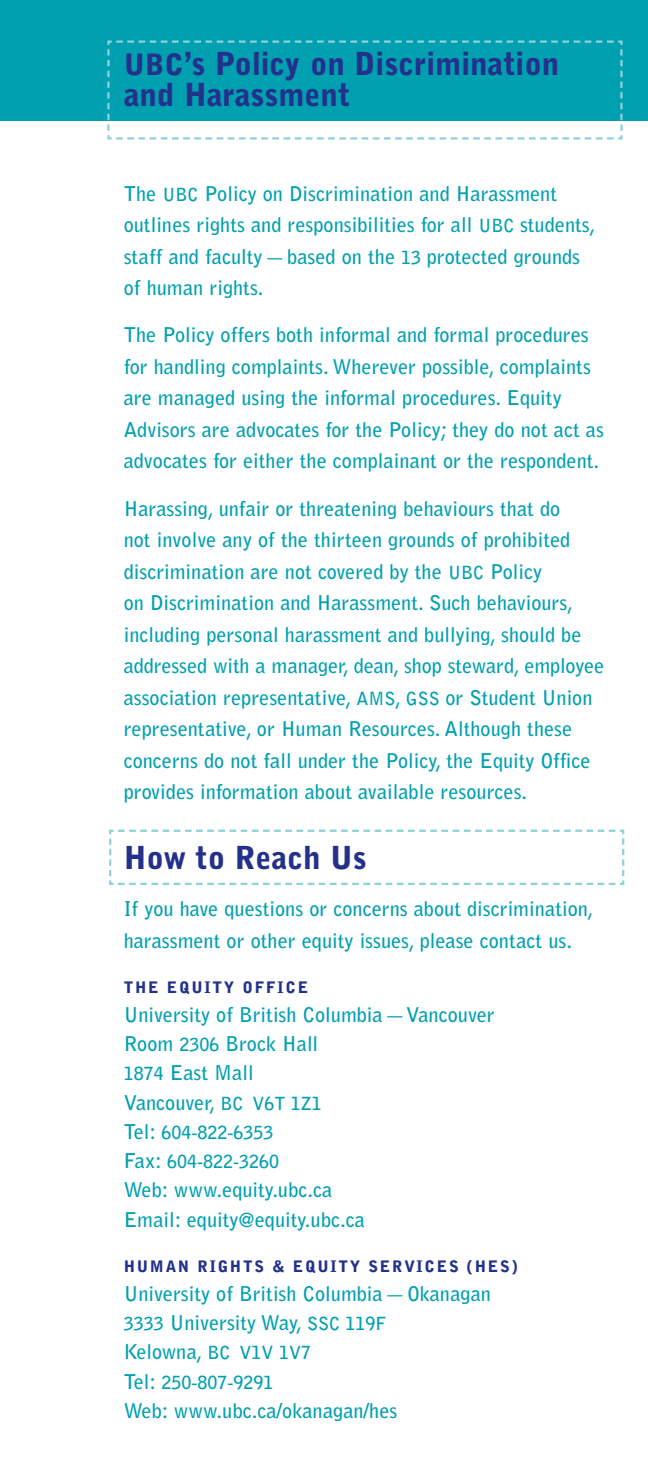
<style>
.page{position:relative;width:648px;height:1458px;background:#fff}
.page>*{position:absolute;margin:0;border:0;box-sizing:border-box;transform-origin:0 0}
.t1{font:900 31.5px/31.5px "Bell Gothic";color:#24318b}
.t2{font:700 20.25px/31.5px "Bell Gothic";color:#00a0b0}
.t3{font:700 18px/29.2px "Bell Gothic";color:#00a0b0}
.t4{font:900 15.75px "Bell Gothic";letter-spacing:.11em;color:#24318b}
.s1{font-size:29.25px}
.s2{font-size:18px}
.s3{font-size:20.25px}
</style>
<div class="page">
<div style="left:0;top:0;width:648px;height:121px;background:#00a0b0"></div>
<svg style="left:107px;top:40px;width:516px;height:100px"></svg>
<svg style="left:109px;top:829px;width:516px;height:56px"></svg>
<h1 class="t1" style="left:124px;top:50px;width:437px"><span class="s1">UBC</span>’s Policy on Discrimination and Harassment</h1>
<p class="t2" style="left:124px;top:179px;width:473px">The <span class="s2">UBC</span> Policy on Discrimination and Harassment outlines rights and responsibilities for all <span class="s2">UBC</span> students, staff and faculty—based on the <span class="s2">13</span> protected grounds of human rights.</p>
<p class="t2" style="left:124px;top:321px;width:482px">The Policy offers both informal and formal procedures for handling complaints. Wherever possible, complaints are managed using the informal procedures. Equity Advisors are advocates for the Policy; they do not act as advocates for either the complainant or the respondent.</p>
<p class="t2" style="left:124px;top:494px;width:482px">Harassing, unfair or threatening behaviours that do<br>not involve any of the thirteen grounds of prohibited discrimination are not covered by the <span class="s2">UBC</span> Policy<br>on Discrimination and Harassment. Such behaviours, including personal harassment and bullying, should be addressed with a manager, dean, shop steward, employee association representative, <span class="s2">AMS</span>, <span class="s2">GSS</span> or Student Union representative, or Human Resources. Although these concerns do not fall under the Policy, the Equity Office provides information about available resources.</p>
<h1 class="t1" style="left:124px;top:844px;width:245px">How to Reach Us</h1>
<p class="t2" style="left:124px;top:895px;width:471px">If you have questions or concerns about discrimination, harassment or other equity issues, please contact us.</p>
<p class="t4" style="left:124px;top:981px;width:186px">THE EQUITY OFFICE</p>
<p class="t2" style="left:124px;top:1001px;width:373px;line-height:29.2px">University of British Columbia—Vancouver<br>Room <span class="s2">2306</span> Brock Hall<br><span class="s2">1874</span> East Mall<br>Vancouver, <span class="s2">BC V6T 1Z1</span></p>
<p class="t3" style="left:124px;top:1119px;width:157px"><span class="s3">Tel:</span> 604-822-6353<br><span class="s3">Fax:</span> 604-822-3260</p>
<p class="t2" style="left:124px;top:1177px;width:243px;line-height:29.2px">Web: www.equity.ubc.ca<br>Email: equity@equity.ubc.ca</p>
<p class="t4" style="left:124px;top:1260px;width:395px">HUMAN RIGHTS &amp; EQUITY SERVICES (HES)</p>
<p class="t2" style="left:124px;top:1280px;width:369px;line-height:29.2px">University of British Columbia—Okanagan<br><span class="s2">3333</span> University Way, <span class="s2">SSC 119F<br></span>Kelowna, <span class="s2">BC V1V 1V7</span></p>
<p class="t3" style="left:124px;top:1369px;width:151px"><span class="s3">Tel:</span> 250-807-9291</p>
<p class="t2" style="left:124px;top:1396px;width:275px">Web: www.ubc.ca/okanagan/hes</p>
</div>
